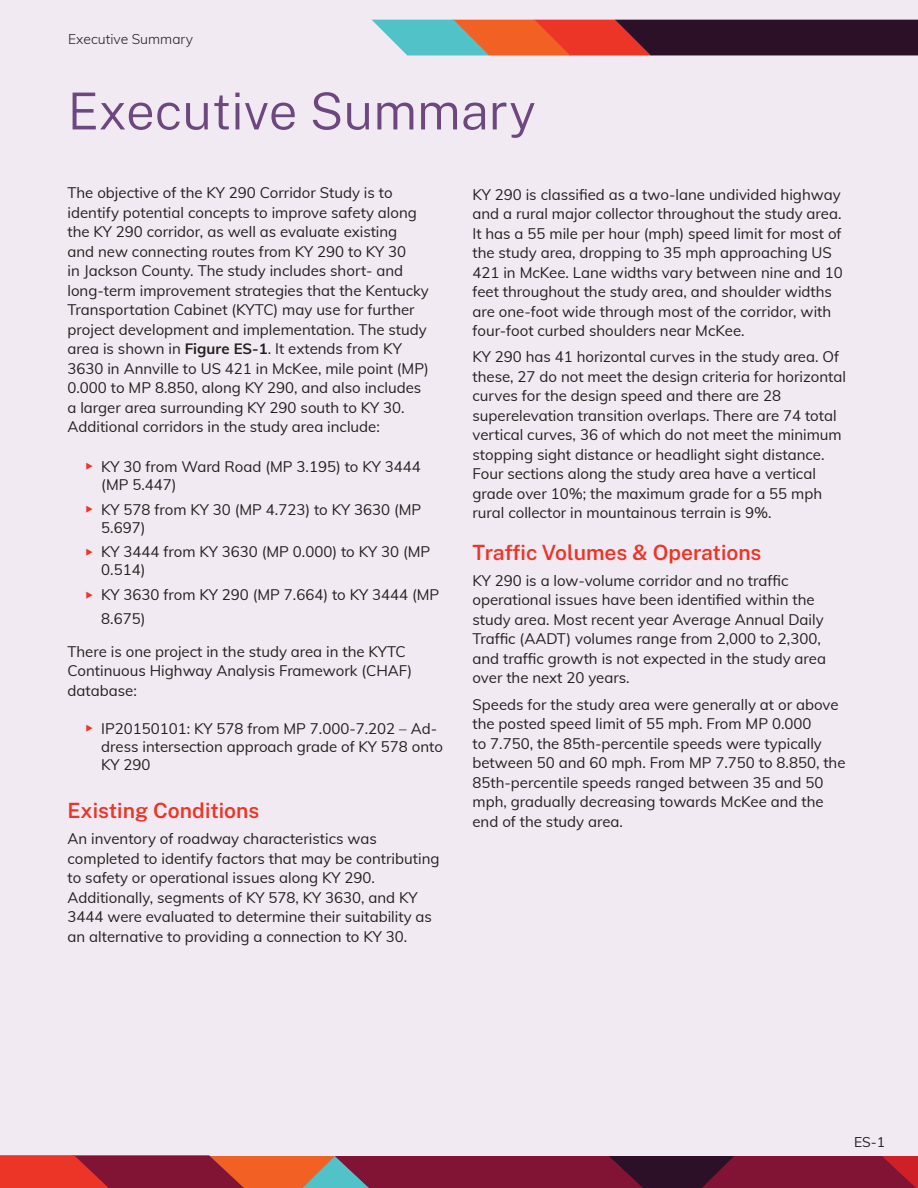
<style>
.page{position:relative;width:918px;height:1188px;background:#f2eaf3}
.page>*{position:absolute;margin:0;border:0;box-sizing:border-box;transform-origin:0 0}
.h1_Executive_Summary_Chapter_Header{font:300 51px "Public Sans";color:#6c487e}
.h2_Executive_Summary{font:600 21px "Public Sans";color:#ec3526}
.Body{font:15px/19.5px "Muli";color:#231f20}
.t1{font:300 13.8px "Muli";color:#231f20}
.t2{font:13.8px "Muli";color:#231f20}
.s1{font-weight:700}
.s2{color:#ec3526}
</style>
<div class="page">
<svg style="left:372px;top:20px;width:546px;height:35px;background:#714345"></svg>
<svg style="left:0;top:1156px;width:918px;height:32px;background:#8e2435"></svg>
<p class="t1" style="left:68px;top:29px;width:126px">Executive Summary</p>
<h1 class="h1_Executive_Summary_Chapter_Header" style="left:68px;top:76px;width:470px">Executive Summary</h1>
<p class="Body" style="left:68px;top:182px;width:363px">The objective of the KY 290 Corridor Study is to identify potential concepts to improve safety along the KY 290 corridor, as well as evaluate existing<br>and new connecting routes from KY 290 to KY 30<br>in Jackson County. The study includes short- and long-term improvement strategies that the Kentucky Transportation Cabinet (KYTC) may use for further project development and implementation. The study area is shown in <span class="s1">Figure ES-1</span>. It extends from KY 3630 in Annville to US 421 in McKee, mile point (MP)<br>0.000 to MP 8.850, along KY 290, and also includes a larger area surrounding KY 290 south to KY 30.<br>Additional corridors in the study area include:</p>
<p class="Body" style="left:101px;top:457px;width:321px;line-height:18px;text-indent:-20px"><span class="s2">▸</span> KY 30 from Ward Road (MP 3.195) to KY 3444 (MP 5.447)</p>
<p class="Body" style="left:101px;top:500px;width:322px;line-height:18px;text-indent:-20px"><span class="s2">▸</span> KY 578 from KY 30 (MP 4.723) to KY 3630 (MP<br>5.697)</p>
<p class="Body" style="left:101px;top:542px;width:331px;line-height:18px;text-indent:-20px"><span class="s2">▸</span> KY 3444 from KY 3630 (MP 0.000) to KY 30 (MP<br>0.514)</p>
<p class="Body" style="left:101px;top:582px;width:340px;line-height:23.4px;text-indent:-20px"><span class="s2">▸</span> KY 3630 from KY 290 (MP 7.664) to KY 3444 (MP<br>8.675)</p>
<p class="Body" style="left:68px;top:641px;width:346px">There is one project in the study area in the KYTC<br>Continuous Highway Analysis Framework (CHAF) database:</p>
<p class="Body" style="left:101px;top:719px;width:343px;line-height:18px;text-indent:-20px"><span class="s2">▸</span> IP20150101: KY 578 from MP 7.000-7.202 – Ad&shy;dress intersection approach grade of KY 578 onto<br>KY 290</p>
<h3 class="h2_Executive_Summary" style="left:68px;top:795px;width:193px">Existing Conditions</h3>
<p class="Body" style="left:68px;top:828px;width:374px">An inventory of roadway characteristics was completed to identify factors that may be contributing to safety or operational issues along KY 290.<br>Additionally, segments of KY 578, KY 3630, and KY 3444 were evaluated to determine their suitability as an alternative to providing a connection to KY 30.</p>
<p class="Body" style="left:472px;top:184px;width:372px">KY 290 is classified as a two-lane undivided highway and a rural major collector throughout the study area.<br>It has a 55 mile per hour (mph) speed limit for most of the study area, dropping to 35 mph approaching US 421 in McKee. Lane widths vary between nine and 10 feet throughout the study area, and shoulder widths are one-foot wide through most of the corridor, with four-foot curbed shoulders near McKee.</p>
<p class="Body" style="left:472px;top:347px;width:375px">KY 290 has 41 horizontal curves in the study area. Of these, 27 do not meet the design criteria for horizontal curves for the design speed and there are 28 superelevation transition overlaps. There are 74 total vertical curves, 36 of which do not meet the minimum stopping sight distance or headlight sight distance.<br>Four sections along the study area have a vertical grade over 10%; the maximum grade for a 55 mph rural collector in mountainous terrain is 9%.</p>
<h3 class="h2_Executive_Summary" style="left:472px;top:537px;width:291px">Traffic Volumes &amp; Operations</h3>
<p class="Body" style="left:472px;top:570px;width:355px">KY 290 is a low-volume corridor and no traffic operational issues have been identified within the study area. Most recent year Average Annual Daily Traffic (AADT) volumes range from 2,000 to 2,300, and traffic growth is not expected in the study area over the next 20 years.</p>
<p class="Body" style="left:472px;top:694px;width:375px">Speeds for the study area were generally at or above the posted speed limit of 55 mph. From MP 0.000<br>to 7.750, the 85th-percentile speeds were typically between 50 and 60 mph. From MP 7.750 to 8.850, the 85th-percentile speeds ranged between 35 and 50 mph, gradually decreasing towards McKee and the end of the study area.</p>
<p class="t2" style="left:854px;top:1132px;width:32px">ES-1</p>
</div>
